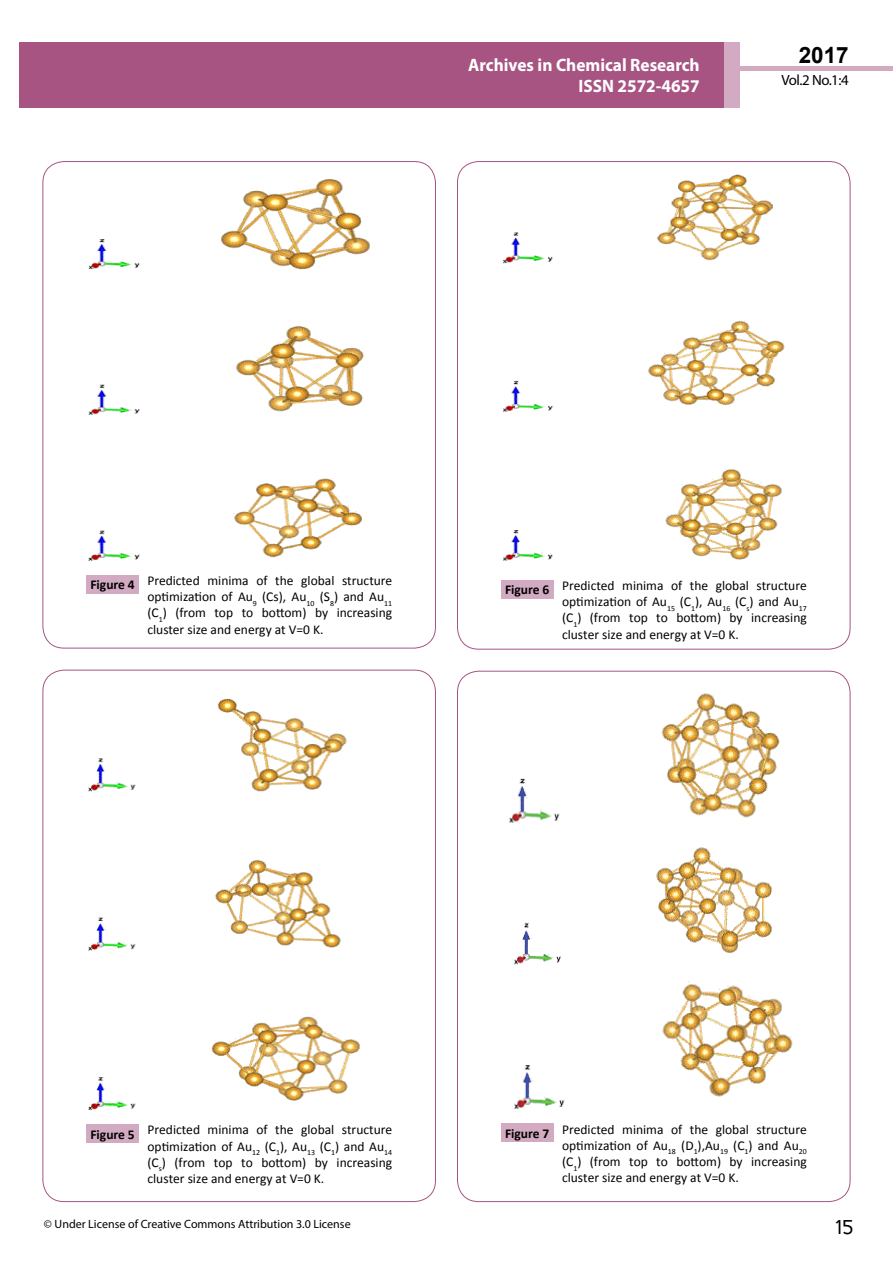
<style>
.page{position:relative;width:893px;height:1263px;background:#fff}
.page>*{position:absolute;margin:0;border:0;box-sizing:border-box;transform-origin:0 0}
.t1{font:25.5px "Tunga";color:#000}
.t2{font:700 22.5px "Arial";color:#000}
.t3{font:700 18px/21.6px "Myriad Pro";color:#fff;text-align:right;scale:.96 1}
.t4{font:14.85px "Myriad Pro";color:#000}
.t5{font:13.5px/16.2px "Calibri";color:#000;text-align:justify}
.t6{font:12px "Myriad Pro";color:#000}
.s1{font-weight:700}
</style>
<div class="page">
<div style="left:722px;top:66px;width:171px;height:5px;background:#d2aac1"></div>
<div style="left:19px;top:42px;width:706px;height:66px;background:#a75483"></div>
<div style="left:725px;top:42px;width:15px;height:66px;background:#d2aac1"></div>
<img style="left:502px;top:174px;width:283px;height:387px">
<div style="left:501px;top:580px;width:53px;height:18px;background:#d2aac1"></div>
<img style="left:509px;top:693px;width:271px;height:272px">
<img style="left:514px;top:981px;width:279px;height:128px">
<div style="left:501px;top:1123px;width:53px;height:19px;background:#d2aac1"></div>
<img style="left:87px;top:179px;width:284px;height:382px">
<div style="left:86px;top:575px;width:53px;height:18px;background:#d2aac1"></div>
<img style="left:88px;top:698px;width:273px;height:412px">
<div style="left:86px;top:1124px;width:53px;height:19px;background:#d2aac1"></div>
<h3 class="t3" style="left:468px;top:53px;width:243px">Archives in Chemical Research<br>ISSN 2572-4657</h3>
<h2 class="t2" style="left:799px;top:40px;width:52px">2017</h2>
<p class="t4" style="left:781px;top:71px;width:69px">Vol.2 No.1:4</p>
<p class="t5" style="left:147px;top:572px;width:246px;text-indent:-57px"><span class="s1">Figure 4</span> Predicted minima of the global structure optimization of Au<sub>9</sub> (Cs), Au<sub>10</sub> (S<sub>8</sub>) and Au<sub>11 </sub>(C<sub>1</sub>) (from top to bottom) by increasing cluster size and energy at V=0 K.</p>
<p class="t5" style="left:562px;top:577px;width:246px;text-indent:-57px"><span class="s1">Figure 6</span> Predicted minima of the global structure optimization of Au<sub>15</sub> (C<sub>1</sub>), Au<sub>16</sub> (C<sub>s</sub>) and Au<sub>17 </sub>(C<sub>1</sub>) (from top to bottom) by increasing cluster size and energy at V=0 K.</p>
<p class="t5" style="left:147px;top:1122px;width:246px;text-indent:-57px"><span class="s1">Figure 5</span> Predicted minima of the global structure optimization of Au<sub>12</sub> (C<sub>1</sub>), Au<sub>13</sub> (C<sub>1</sub>) and Au<sub>14 </sub>(C<sub>s</sub>) (from top to bottom) by increasing cluster size and energy at V=0 K.</p>
<p class="t6" style="left:44px;top:1217px;width:308px">© Under License of Creative Commons Attribution 3.0 License</p>
<p class="t5" style="left:562px;top:1121px;width:246px;text-indent:-57px"><span class="s1">Figure 7</span> Predicted minima of the global structure optimization of Au<sub>18</sub> (D<sub>1</sub>),Au<sub>19</sub> (C<sub>1</sub>) and Au<sub>20 </sub>(C<sub>1</sub>) (from top to bottom) by increasing cluster size and energy at V=0 K.</p>
<h1 class="t1" style="left:835px;top:1210px;width:20px">15</h1>
</div>
